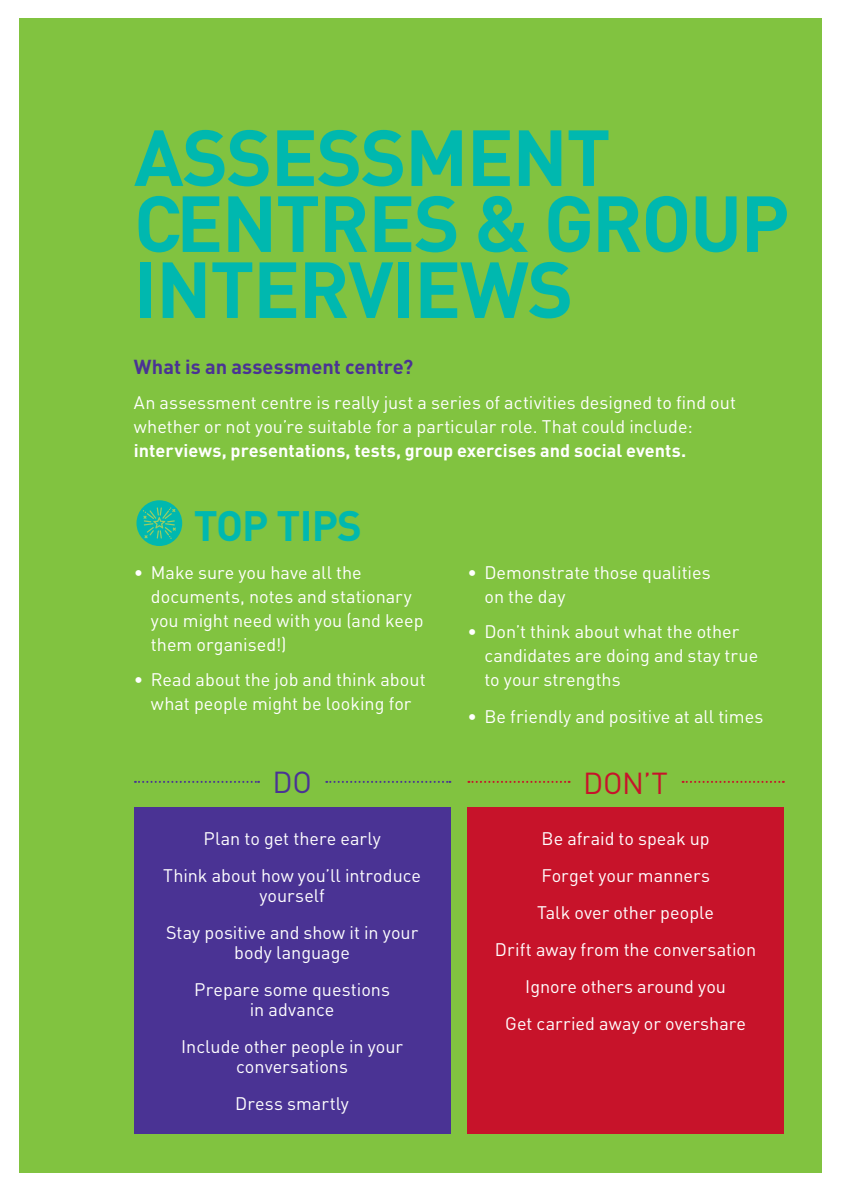
<style>
.page{position:relative;width:842px;height:1191px;background:#fff}
.page>*{position:absolute;margin:0;border:0;box-sizing:border-box;transform-origin:0 0}
.t1{font:700 78px/66px "DIN";letter-spacing:-.02em;color:#00b8af}
.t2{font:700 42px "DIN";letter-spacing:-.02em;color:#00b8af}
.t3{font:30px "DIN";color:#c7132a}
.t4{font:30px "DIN";color:#4a3394}
.t5{font:700 20px "DIN";color:#4a3394}
.t6{font:18px/37px "DIN";color:#fff;text-align:center}
.s1{font-weight:700}
</style>
<div class="page">
<div style="left:20px;top:18px;width:802px;height:1154px;background:#81c340"></div>
<div style="left:134px;top:807px;width:316px;height:327px;background:#4a3394"></div>
<div style="left:467px;top:807px;width:317px;height:327px;background:#c7132a"></div>
<svg style="left:135px;top:781px;width:124px;height:2px"></svg>
<svg style="left:468px;top:781px;width:102px;height:2px"></svg>
<svg style="left:326px;top:781px;width:124px;height:2px"></svg>
<div style="left:136px;top:500px;width:46px;height:46px;background:#00b8af;border-radius:50%"></div>
<svg style="left:683px;top:781px;width:101px;height:2px"></svg>
<svg style="left:143px;top:507px;width:33px;height:32px"></svg>
<p class="t1" style="left:134px;top:121px;width:657px">ASSESSMENT<br>CENTRES &amp; GROUP<br>INTERVIEWS</p>
<p class="t5" style="left:134px;top:353px;width:281px">What is an assessment centre?</p>
<p class="t6" style="left:134px;top:390px;width:604px;line-height:24px;text-align:left">An assessment centre is really just a series of activities designed to find out whether or not you’re suitable for a particular role. That could include: <span class="s1">interviews, presentations, tests, group exercises and social events.</span></p>
<p class="t2" style="left:194px;top:498px;width:170px">TOP TIPS</p>
<p class="t6" style="left:151px;top:560px;width:274px;line-height:24px;text-align:left;text-indent:-17px">• Make sure you have all the documents, notes and stationary you might need with you (and keep them organised!)</p>
<p class="t6" style="left:134px;top:667px;width:293px;line-height:24px">• Read about the job and think about what people might be looking for</p>
<p class="t6" style="left:484px;top:560px;width:228px;line-height:24px;text-align:left;text-indent:-17px">• Demonstrate those qualities on the day</p>
<p class="t6" style="left:484px;top:619px;width:275px;line-height:24px;text-align:left;text-indent:-17px">• Don’t think about what the other candidates are doing and stay true to your strengths</p>
<p class="t6" style="left:467px;top:698px;width:297px">• Be friendly and positive at all times</p>
<p class="t4" style="left:272px;top:763px;width:41px">DO</p>
<p class="t3" style="left:583px;top:764px;width:86px">DON’T</p>
<p class="t6" style="left:163px;top:819px;width:259px">Plan to get there early<br>Think about how you’ll introduce</p>
<p class="t6" style="left:166px;top:876px;width:254px">yourself<br>Stay positive and show it in your</p>
<p class="t6" style="left:194px;top:933px;width:197px">body language<br>Prepare some questions</p>
<p class="t6" style="left:181px;top:990px;width:223px">in advance<br>Include other people in your</p>
<p class="t6" style="left:235px;top:1047px;width:115px;text-align:left">conversations<br>Dress smartly</p>
<p class="t6" style="left:495px;top:819px;width:263px">Be afraid to speak up<br>Forget your manners<br>Talk over other people<br>Drift away from the conversation<br>Ignore others around you<br>Get carried away or overshare</p>
</div>
